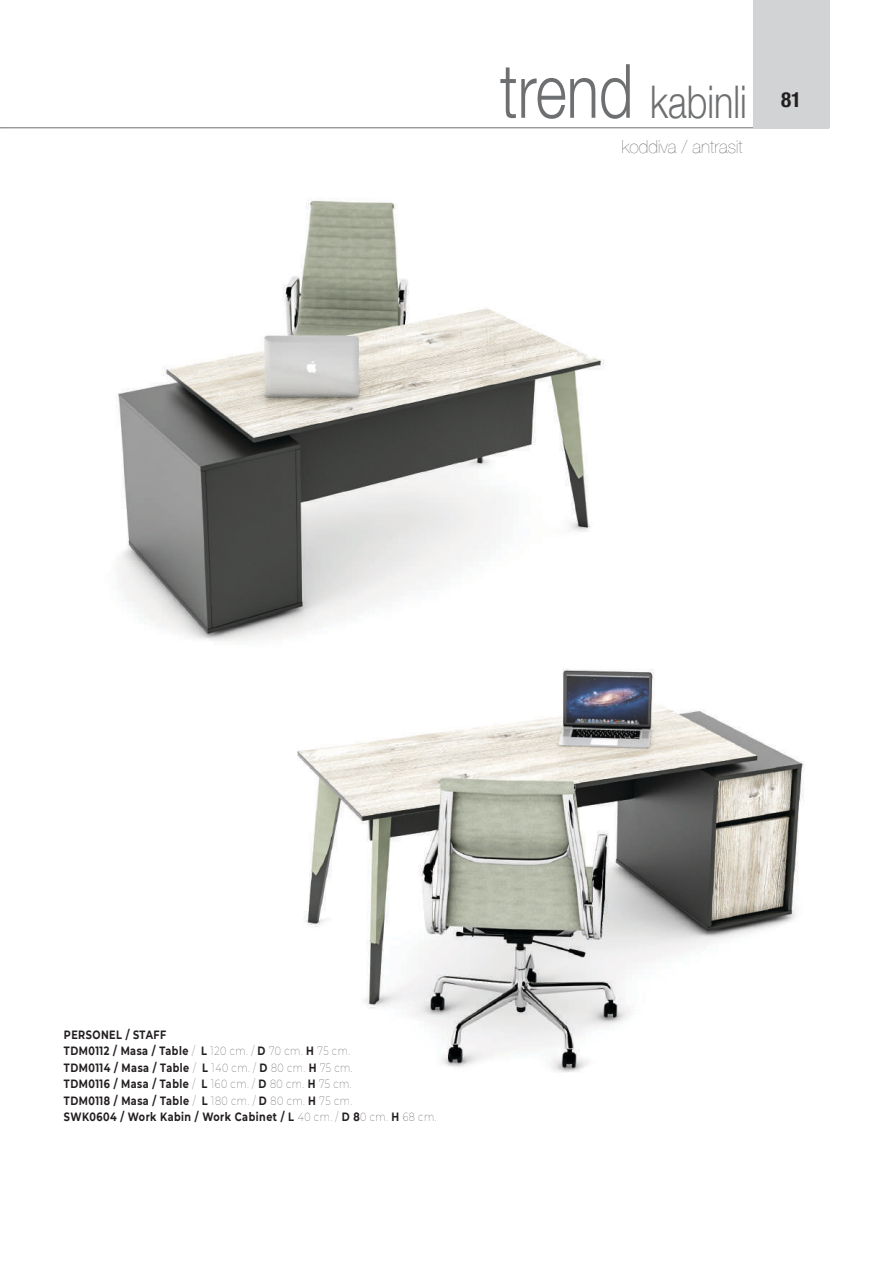
<style>
.page{position:relative;width:893px;height:1263px;background:#fff}
.page>*{position:absolute;margin:0;border:0;box-sizing:border-box;transform-origin:0 0}
.t1{font:300 45px "Helvetica Neue";color:#6d6f71;scale:.8 1}
.t2{font:700 condensed 21px "Helvetica Neue";color:#231f20}
.t3{font:200 18px "Helvetica Neue";color:#58595b}
.t4{font:700 12px/16.5px "Montserrat";letter-spacing:.05em;color:#231f20;scale:.8 1}
.s1{font-size:75px}
.s2{font-weight:100}
</style>
<div class="page">
<img style="left:297px;top:669px;width:508px;height:404px">
<img style="left:116px;top:200px;width:489px;height:442px">
<hr style="left:0;top:128px;width:829px;height:1px;background:#6d6f71">
<div style="left:753px;top:0;width:76px;height:128px;background:#d1d3d4"></div>
<h1 class="t1" style="left:500px;top:74px;width:310px"><span class="s1">trend</span> kabinli</h1>
<h3 class="t3" style="left:622px;top:137px;width:123px">koddiva / antrasit</h3>
<h2 class="t2" style="left:781px;top:87px;width:22px">81</h2>
<p class="t4" style="left:64px;top:1025px;width:467px">PERSONEL / STAFF<br>TDM0112 / Masa / Table <span class="s2">/</span> L <span class="s2">120 cm. /</span> D <span class="s2">70 cm.</span> H <span class="s2">75 cm.<br></span>TDM0114 / Masa / Table <span class="s2">/</span> L <span class="s2">140 cm. /</span> D <span class="s2">80 cm.</span> H <span class="s2">75 cm.<br></span>TDM0116 / Masa / Table <span class="s2">/</span> L <span class="s2">160 cm. /</span> D <span class="s2">80 cm.</span> H <span class="s2">75 cm.<br></span>TDM0118 / Masa / Table <span class="s2">/</span> L <span class="s2">180 cm. /</span> D <span class="s2">80 cm.</span> H <span class="s2">75 cm.<br></span>SWK0604 / Work Kabin / Work Cabinet / L <span class="s2">40 cm. /</span> D 8<span class="s2">0 cm.</span> H <span class="s2">68 cm.</span></p>
</div>
